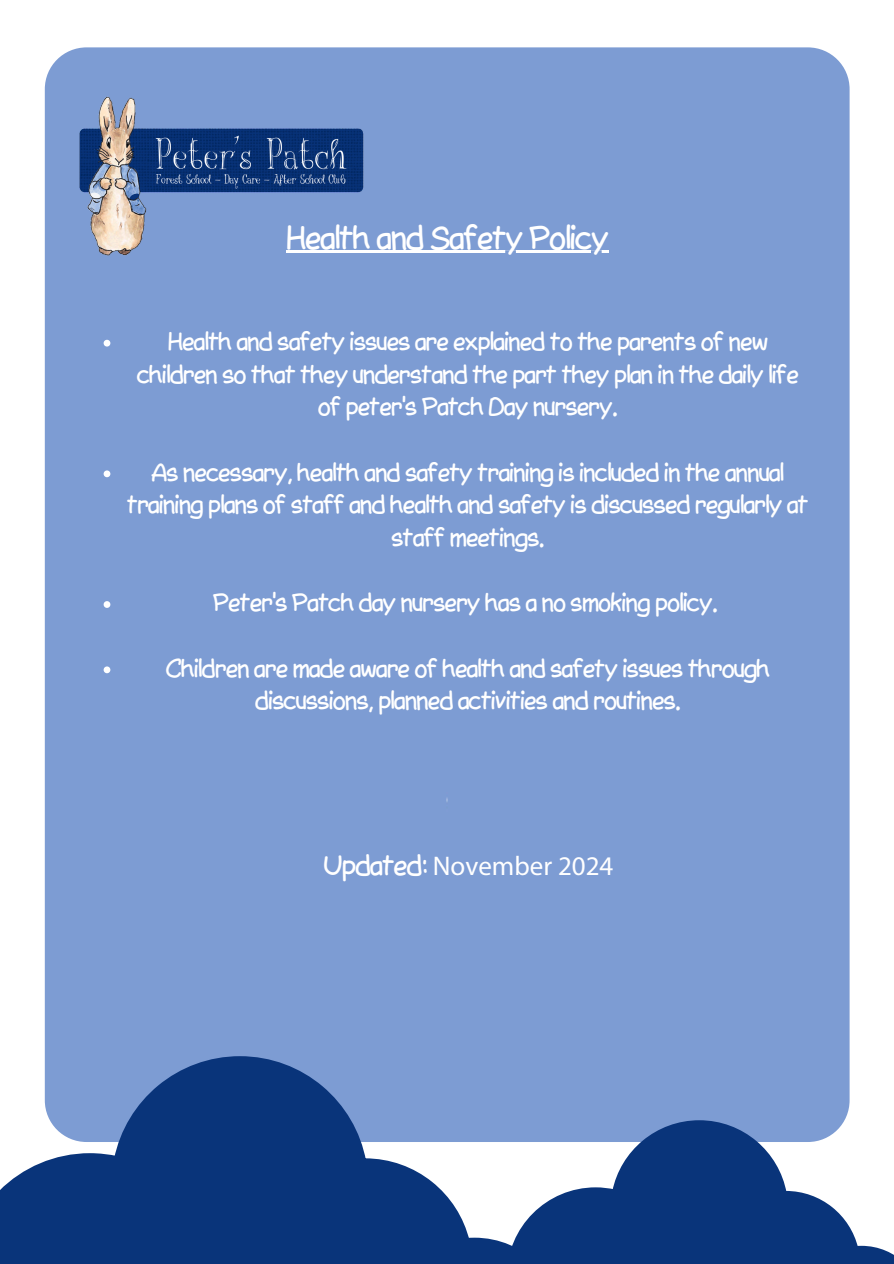
<style>
.page{position:relative;width:894px;height:1264px;background:#fff}
.page>*{position:absolute;margin:0;border:0;box-sizing:border-box;transform-origin:0 0}
.t1{font:31.5px "QD Better Comic Sans Alternates";color:#fff}
.t2{font:27px "Myriad Pro";color:#fff}
.t3{font:24px/32.7px "QD Better Comic Sans Alternates";color:#fff;text-align:center}
.s1{font-family:"QD Better Comic Sans Alternates"}
</style>
<div class="page">
<div style="left:45px;top:47px;width:804px;height:1094px;background:#7d9cd3;border-radius:42px"></div>
<img style="left:79px;top:96px;width:292px;height:160px">
<svg style="left:0;top:1056px;width:506px;height:207px;fill:#09347a"></svg>
<svg style="left:506px;top:1120px;width:387px;height:143px;fill:#09347a"></svg>
<svg style="left:104px;top:340px;width:6px;height:6px"></svg>
<svg style="left:104px;top:470px;width:6px;height:7px"></svg>
<svg style="left:104px;top:601px;width:6px;height:7px"></svg>
<svg style="left:104px;top:666px;width:6px;height:7px"></svg>
<hr style="left:286px;top:251px;width:322px;height:2px;background:#fff">
<p class="t1" style="left:286px;top:221px;width:323px">Health and Safety Policy</p>
<p class="t3" style="left:137px;top:326px;width:662px">Health and safety issues are explained to the parents of new children so that they understand the part they plan in the daily life of peter’s Patch Day nursery.</p>
<p class="t3" style="left:127px;top:457px;width:682px">As necessary, health and safety training is included in the annual training plans of staff and health and safety is discussed regularly at staff meetings.</p>
<p class="t3" style="left:213px;top:587px;width:505px">Peter’s Patch day nursery has a no smoking policy.</p>
<p class="t3" style="left:166px;top:653px;width:605px">Children are made aware of health and safety issues through discussions, planned activities and routines.</p>
<p class="t2" style="left:324px;top:849px;width:291px"><span class="s1">Updated:</span> November 2024</p>
</div>
